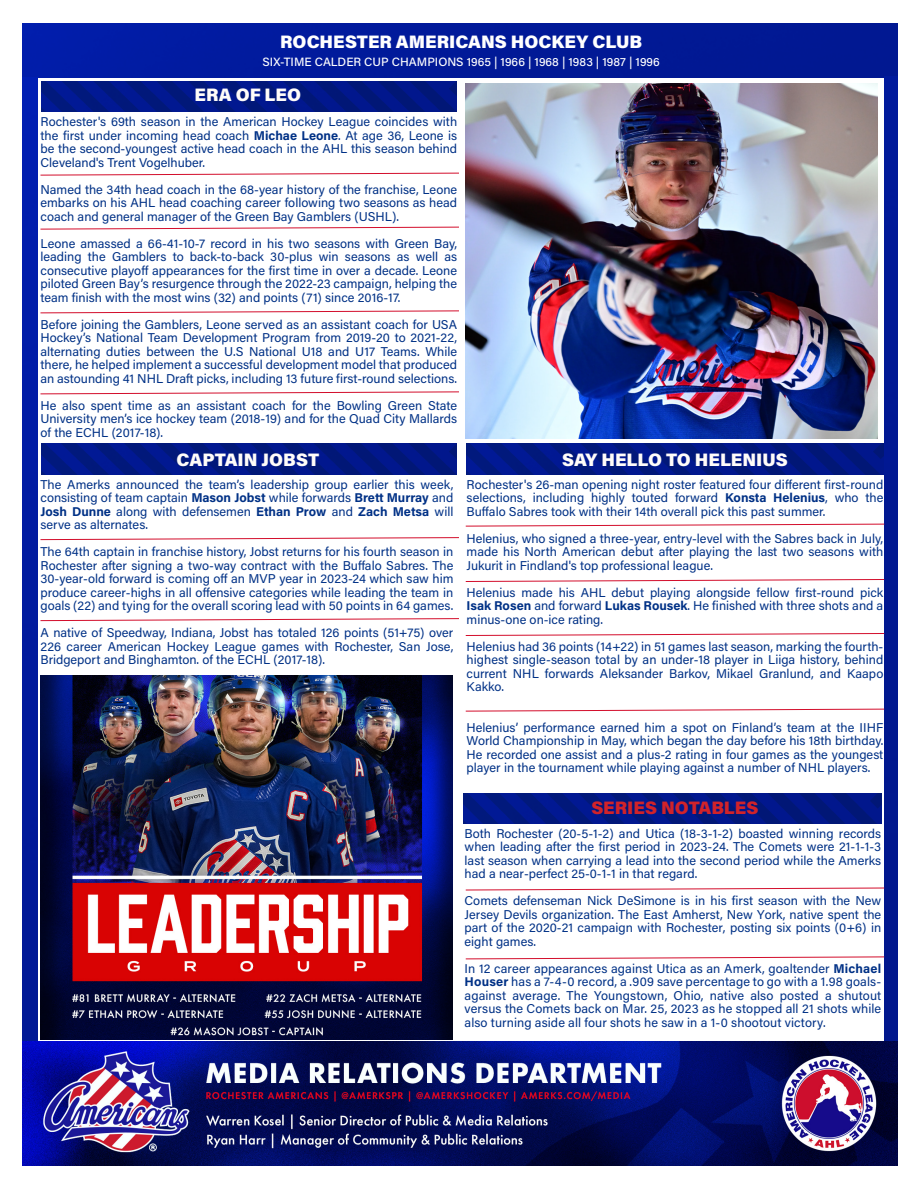
<style>
.page{position:relative;width:918px;height:1188px;background:#fff}
.page>*{position:absolute;margin:0;border:0;box-sizing:border-box;transform-origin:0 0}
.t1{font:900 18px "Acumin Pro";color:#fffcf9}
.t2{font:900 18px "Acumin Pro";color:#fff}
.t3{font:900 18px "Acumin Pro";color:#d1232a}
.t4{font:12.75px/13.5px "Acumin Pro";color:#003186;text-align:justify}
.t5{font:500 12px "Acumin Pro";color:#fff}
.s1{font-weight:700}
</style>
<div class="page">
<img style="left:23px;top:24px;width:874px;height:54px">
<img style="left:23px;top:78px;width:15px;height:964px">
<img style="left:885px;top:77px;width:12px;height:965px">
<img style="left:23px;top:1042px;width:874px;height:123px">
<img style="left:42px;top:81px;width:414px;height:30px">
<img style="left:42px;top:444px;width:414px;height:30px">
<img style="left:40px;top:675px;width:413px;height:365px">
<img style="left:466px;top:444px;width:417px;height:30px">
<img style="left:465px;top:83px;width:413px;height:355px">
<img style="left:464px;top:793px;width:417px;height:31px">
<svg style="left:40px;top:172px;width:419px;height:4px"></svg>
<svg style="left:40px;top:226px;width:419px;height:4px"></svg>
<svg style="left:40px;top:310px;width:419px;height:4px"></svg>
<svg style="left:40px;top:391px;width:419px;height:4px"></svg>
<svg style="left:40px;top:537px;width:419px;height:3px"></svg>
<svg style="left:40px;top:618px;width:419px;height:3px"></svg>
<svg style="left:465px;top:523px;width:420px;height:4px"></svg>
<svg style="left:465px;top:579px;width:420px;height:3px"></svg>
<svg style="left:465px;top:633px;width:420px;height:3px"></svg>
<svg style="left:465px;top:708px;width:420px;height:4px"></svg>
<svg style="left:465px;top:887px;width:420px;height:4px"></svg>
<svg style="left:465px;top:956px;width:420px;height:4px"></svg>
<h1 class="t2" style="left:280px;top:29px;width:364px">ROCHESTER AMERICANS HOCKEY CLUB</h1>
<p class="t5" style="left:263px;top:53px;width:399px">SIX-TIME CALDER CUP CHAMPIONS 1965 | 1966 | 1968 | 1983 | 1987 | 1996</p>
<p class="t1" style="left:195px;top:82px;width:108px">ERA OF LEO</p>
<p class="t4" style="left:40px;top:114px;width:418px">Rochester's 69th season in the American Hockey League coincides with the first under incoming head coach <span class="s1">Michae Leone</span>. At age 36, Leone is be the second-youngest active head coach in the AHL this season behind Cleveland's Trent Vogelhuber.</p>
<p class="t4" style="left:40px;top:182px;width:418px">Named the 34th head coach in the 68-year history of the franchise, Leone embarks on his AHL head coaching career following two seasons as head coach and general manager of the Green Bay Gamblers (USHL).</p>
<p class="t4" style="left:40px;top:236px;width:418px">Leone amassed a 66-41-10-7 record in his two seasons with Green Bay, leading the Gamblers to back-to-back 30-plus win seasons as well as consecutive playoff appearances for the first time in over a decade. Leone piloted Green Bay’s resurgence through the 2022-23 campaign, helping the team finish with the most wins (32) and points (71) since 2016-17.</p>
<p class="t4" style="left:40px;top:317px;width:418px">Before joining the Gamblers, Leone served as an assistant coach for USA Hockey’s National Team Development Program from 2019-20 to 2021-22, alternating duties between the U.S National U18 and U17 Teams. While there, he helped implement a successful development model that produced an astounding 41 NHL Draft picks, including 13 future first-round selections.</p>
<p class="t4" style="left:40px;top:398px;width:418px">He also spent time as an assistant coach for the Bowling Green State University men’s ice hockey team (2018-19) and for the Quad City Mallards of the ECHL (2017-18).</p>
<p class="t1" style="left:177px;top:447px;width:144px">CAPTAIN JOBST</p>
<p class="t4" style="left:40px;top:477px;width:414px">The Amerks announced the team’s leadership group earlier this week, consisting of team captain <span class="s1">Mason Jobst</span> while forwards <span class="s1">Brett Murray</span> and <span class="s1">Josh Dunne</span> along with defensemen <span class="s1">Ethan Prow</span> and <span class="s1">Zach Metsa</span> will serve as alternates.</p>
<p class="t4" style="left:40px;top:544px;width:414px">The 64th captain in franchise history, Jobst returns for his fourth season in Rochester after signing a two-way contract with the Buffalo Sabres. The 30-year-old forward is coming off an MVP year in 2023-24 which saw him produce career-highs in all offensive categories while leading the team in goals (22) and tying for the overall scoring lead with 50 points in 64 games.</p>
<p class="t4" style="left:40px;top:625px;width:414px">A native of Speedway, Indiana, Jobst has totaled 126 points (51+75) over 226 career American Hockey League games with Rochester, San Jose, Bridgeport and Binghamton. of the ECHL (2017-18).</p>
<p class="t1" style="left:562px;top:447px;width:227px">SAY HELLO TO HELENIUS</p>
<p class="t4" style="left:467px;top:477px;width:418px">Rochester's 26-man opening night roster featured four different first-round selections, including highly touted forward <span class="s1">Konsta Helenius</span>, who the Buffalo Sabres took with their 14th overall pick this past summer.</p>
<p class="t4" style="left:467px;top:531px;width:418px">Helenius, who signed a three-year, entry-level with the Sabres back in July, made his North American debut after playing the last two seasons with Jukurit in Findland's top professional league.</p>
<p class="t4" style="left:467px;top:585px;width:418px">Helenius made his AHL debut playing alongside fellow first-round pick <span class="s1">Isak Rosen</span> and forward <span class="s1">Lukas Rousek</span>. He finished with three shots and a minus-one on-ice rating.</p>
<p class="t4" style="left:467px;top:639px;width:418px">Helenius had 36 points (14+22) in 51 games last season, marking the fourth&shy;highest single-season total by an under-18 player in Liiga history, behind current NHL forwards Aleksander Barkov, Mikael Granlund, and Kaapo Kakko.</p>
<p class="t4" style="left:467px;top:720px;width:418px">Helenius’ performance earned him a spot on Finland’s team at the IIHF World Championship in May, which began the day before his 18th birthday.<br>He recorded one assist and a plus-2 rating in four games as the youngest player in the tournament while playing against a number of NHL players.</p>
<p class="t3" style="left:591px;top:795px;width:169px">SERIES NOTABLES</p>
<p class="t4" style="left:465px;top:826px;width:418px">Both Rochester (20-5-1-2) and Utica (18-3-1-2) boasted winning records when leading after the first period in 2023-24. The Comets were 21-1-1-3 last season when carrying a lead into the second period while the Amerks had a near-perfect 25-0-1-1 in that regard.</p>
<p class="t4" style="left:465px;top:894px;width:418px">Comets defenseman Nick DeSimone is in his first season with the New Jersey Devils organization. The East Amherst, New York, native spent the part of the 2020-21 campaign with Rochester, posting six points (0+6) in eight games.</p>
<p class="t4" style="left:465px;top:961px;width:418px">In 12 career appearances against Utica as an Amerk, goaltender <span class="s1">Michael Houser</span> has a 7-4-0 record, a .909 save percentage to go with a 1.98 goals&shy;against average. The Youngstown, Ohio, native also posted a shutout versus the Comets back on Mar. 25, 2023 as he stopped all 21 shots while also turning aside all four shots he saw in a 1-0 shootout victory.</p>
</div>
